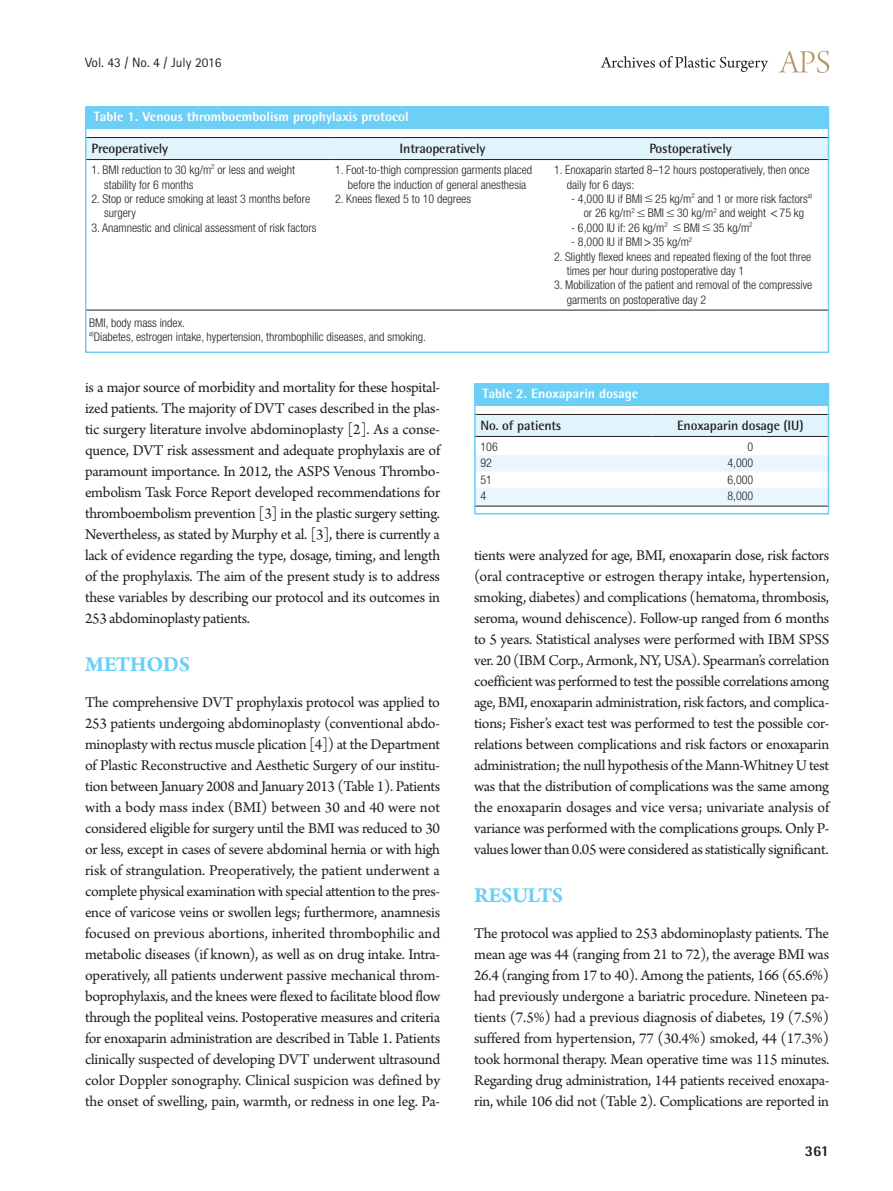
<style>
.page{position:relative;width:893px;height:1191px;background:#fff}
.page>*{position:absolute;margin:0;border:0;box-sizing:border-box;transform-origin:0 0}
.대제목{font:700 22.5px "Arno Pro";letter-spacing:-.02em;color:#6bcff6}
.본문{font:15.75px/21px "Arno Pro";letter-spacing:-.02em;color:#231f20;text-align:justify}
.t1{font:800 15px "Rotis Semi Sans Std";color:#231f20}
.표열제목{font:700 13.5px "Rotis Semi Sans Std";letter-spacing:-.01em;color:#231f20}
.표그림제목{font:800 13.5px "Rotis Semi Sans Std";color:#fff}
.t2{font:13.5px "Rotis Sans Serif Std";color:#231f20}
.표본문{font:300 condensed 12px/14.4px "Helvetica Neue LT Std";color:#231f20}
.s1{font-family:"Dotum";font-weight:400;font-stretch:normal}
</style>
<div class="page">
<svg style="left:779px;top:51px;width:50px;height:22px"></svg>
<svg style="left:601px;top:56px;width:167px;height:16px"></svg>
<div style="left:88px;top:138px;width:738px;height:21px;background:#e1f4fc"></div>
<svg style="left:88px;top:160px;width:738px;height:150px"></svg>
<hr style="left:85px;top:137px;width:248px;height:1px;background:#231f20">
<hr style="left:333px;top:137px;width:219px;height:1px;background:#231f20">
<hr style="left:552px;top:137px;width:277px;height:1px;background:#231f20">
<hr style="left:85px;top:159px;width:248px;height:1px;background:#231f20">
<hr style="left:333px;top:159px;width:219px;height:1px;background:#231f20">
<hr style="left:552px;top:159px;width:277px;height:1px;background:#231f20">
<hr style="left:85px;top:310px;width:248px;height:1px;background:#231f20">
<hr style="left:333px;top:310px;width:219px;height:1px;background:#231f20">
<hr style="left:552px;top:310px;width:277px;height:1px;background:#231f20">
<div style="left:86px;top:106px;width:742px;height:23px;background:#6bcff6"></div>
<div style="left:85px;top:106px;width:744px;height:247px;border:2px solid #6bcff6"></div>
<div style="left:474px;top:383px;width:355px;height:22px;background:#6bcff6"></div>
<svg style="left:477px;top:415px;width:349px;height:91px"></svg>
<hr style="left:474px;top:414px;width:178px;height:1px;background:#231f20">
<hr style="left:652px;top:414px;width:177px;height:1px;background:#231f20">
<hr style="left:474px;top:436px;width:178px;height:1px;background:#231f20">
<hr style="left:652px;top:436px;width:177px;height:1px;background:#231f20">
<hr style="left:474px;top:506px;width:178px;height:1px;background:#231f20">
<hr style="left:652px;top:506px;width:177px;height:1px;background:#231f20">
<div style="left:474px;top:383px;width:355px;height:131px;border:2px solid #6bcff6"></div>
<p class="t2" style="left:85px;top:54px;width:138px">Vol. 43 / No. 4 / July 2016</p>
<p class="표그림제목" style="left:94px;top:108px;width:316px">Table 1. Venous thromboembolism prophylaxis protocol</p>
<p class="표열제목" style="left:91px;top:140px;width:78px">Preoperatively</p>
<p class="표열제목" style="left:400px;top:140px;width:87px">Intraoperatively</p>
<p class="표열제목" style="left:649px;top:140px;width:84px">Postoperatively</p>
<p class="표본문" style="left:104px;top:163px;width:192px;text-indent:-13px">1. BMI reduction to 30 kg/m<sup>2</sup> or less and weight stability for 6 months</p>
<p class="표본문" style="left:104px;top:191px;width:207px;text-indent:-13px">2. Stop or reduce smoking at least 3 months before surgery</p>
<p class="표본문" style="left:91px;top:220px;width:226px">3. Anamnestic and clinical assessment of risk factors</p>
<p class="표본문" style="left:335px;top:163px;width:198px;text-align:center">1. Foot-to-thigh compression garments placed before the induction of general anesthesia</p>
<p class="표본문" style="left:335px;top:191px;width:137px">2. Knees flexed 5 to 10 degrees</p>
<p class="표본문" style="left:567px;top:163px;width:244px;text-indent:-13px">1. Enoxaparin started 8–12 hours postoperatively, then once daily for 6 days:</p>
<p class="표본문" style="left:571px;top:191px;width:243px;text-align:center">- 4,000 IU if BMI<span class="s1">≤</span>25 kg/m<sup>2</sup> and 1 or more risk factors<sup>a) </sup>or 26 kg/m<sup>2</sup> <span class="s1">≤</span>BMI<span class="s1">≤</span>30 kg/m<sup>2</sup> and weight <span class="s1">&lt;</span>75 kg</p>
<p class="표본문" style="left:571px;top:220px;width:183px">- 6,000 IU if: 26 kg/m<sup>2</sup> <span class="s1">≤</span>BMI<span class="s1">≤</span>35 kg/m<sup>2</sup></p>
<p class="표본문" style="left:571px;top:235px;width:123px">- 8,000 IU if BMI<span class="s1">&gt;</span>35 kg/m<sup>2</sup></p>
<p class="표본문" style="left:567px;top:249px;width:246px;text-indent:-13px">2. Slightly flexed knees and repeated flexing of the foot three times per hour during postoperative day 1</p>
<p class="표본문" style="left:567px;top:278px;width:247px;text-indent:-13px">3. Mobilization of the patient and removal of the compressive garments on postoperative day 2</p>
<p class="표본문" style="left:89px;top:315px;width:97px">BMI, body mass index.</p>
<p class="표본문" style="left:89px;top:329px;width:338px"><sup>a)</sup>Diabetes, estrogen intake, hypertension, thrombophilic diseases, and smoking.</p>
<p class="본문" style="left:85px;top:378px;width:357px">is a major source of morbidity and mortality for these hospital&shy;ized patients. The majority of DVT cases described in the plas&shy;tic surgery literature involve abdominoplasty [2]. As a conse&shy;quence, DVT risk assessment and adequate prophylaxis are of paramount importance. In 2012, the ASPS Venous Thrombo&shy;embolism Task Force Report developed recommendations for thromboembolism prevention [3] in the plastic surgery setting.<br>Nevertheless, as stated by Murphy et al. [3], there is currently a lack of evidence regarding the type, dosage, timing, and length of the prophylaxis. The aim of the present study is to address these variables by describing our protocol and its outcomes in 253 abdominoplasty patients.</p>
<p class="대제목" style="left:85px;top:651px;width:107px">METHODS</p>
<p class="본문" style="left:85px;top:693px;width:357px">The comprehensive DVT prophylaxis protocol was applied to 253 patients undergoing abdominoplasty (conventional abdo&shy;minoplasty with rectus muscle plication [4]) at the Department of Plastic Reconstructive and Aesthetic Surgery of our institu&shy;tion between January 2008 and January 2013 (Table 1). Patients with a body mass index (BMI) between 30 and 40 were not considered eligible for surgery until the BMI was reduced to 30 or less, except in cases of severe abdominal hernia or with high risk of strangulation. Preoperatively, the patient underwent a complete physical examination with special attention to the pres&shy;ence of varicose veins or swollen legs; furthermore, anamnesis focused on previous abortions, inherited thrombophilic and metabolic diseases (if known), as well as on drug intake. Intra&shy;operatively, all patients underwent passive mechanical throm&shy;boprophylaxis, and the knees were flexed to facilitate blood flow through the popliteal veins. Postoperative measures and criteria for enoxaparin administration are described in Table 1. Patients clinically suspected of developing DVT underwent ultrasound color Doppler sonography. Clinical suspicion was defined by the onset of swelling, pain, warmth, or redness in one leg. Pa-</p>
<p class="표그림제목" style="left:482px;top:385px;width:157px">Table 2. Enoxaparin dosage</p>
<p class="표열제목" style="left:480px;top:417px;width:82px">No. of patients</p>
<p class="표열제목" style="left:677px;top:417px;width:128px">Enoxaparin dosage (IU)</p>
<p class="표본문" style="left:480px;top:439px;width:19px">106</p>
<p class="표본문" style="left:748px;top:439px;width:7px">0</p>
<p class="표본문" style="left:480px;top:456px;width:13px">92</p>
<p class="표본문" style="left:727px;top:456px;width:27px">4,000</p>
<p class="표본문" style="left:480px;top:472px;width:13px">51</p>
<p class="표본문" style="left:727px;top:472px;width:27px">6,000</p>
<p class="표본문" style="left:480px;top:488px;width:7px">4</p>
<p class="표본문" style="left:727px;top:488px;width:27px">8,000</p>
<p class="본문" style="left:474px;top:546px;width:357px">tients were analyzed for age, BMI, enoxaparin dose, risk factors (oral contraceptive or estrogen therapy intake, hypertension, smoking, diabetes) and complications (hematoma, thrombosis, seroma, wound dehiscence). Follow-up ranged from 6 months to 5 years. Statistical analyses were performed with IBM SPSS ver. 20 (IBM Corp., Armonk, NY, USA). Spearman’s correlation coefficient was performed to test the possible correlations among age, BMI, enoxaparin administration, risk factors, and complica&shy;tions; Fisher’s exact test was performed to test the possible cor&shy;relations between complications and risk factors or enoxaparin administration; the null hypothesis of the Mann-Whitney U test was that the distribution of complications was the same among the enoxaparin dosages and vice versa; univariate analysis of variance was performed with the complications groups. Only P&shy;values lower than 0.05 were considered as statistically significant.</p>
<p class="대제목" style="left:474px;top:882px;width:91px">RESULTS</p>
<p class="본문" style="left:474px;top:924px;width:357px">The protocol was applied to 253 abdominoplasty patients. The mean age was 44 (ranging from 21 to 72), the average BMI was 26.4 (ranging from 17 to 40). Among the patients, 166 (65.6%) had previously undergone a bariatric procedure. Nineteen pa&shy;tients (7.5%) had a previous diagnosis of diabetes, 19 (7.5%) suffered from hypertension, 77 (30.4%) smoked, 44 (17.3%) took hormonal therapy. Mean operative time was 115 minutes.<br>Regarding drug administration, 144 patients received enoxapa&shy;rin, while 106 did not (Table 2). Complications are reported in</p>
<p class="t1" style="left:805px;top:1141px;width:26px">361</p>
</div>
